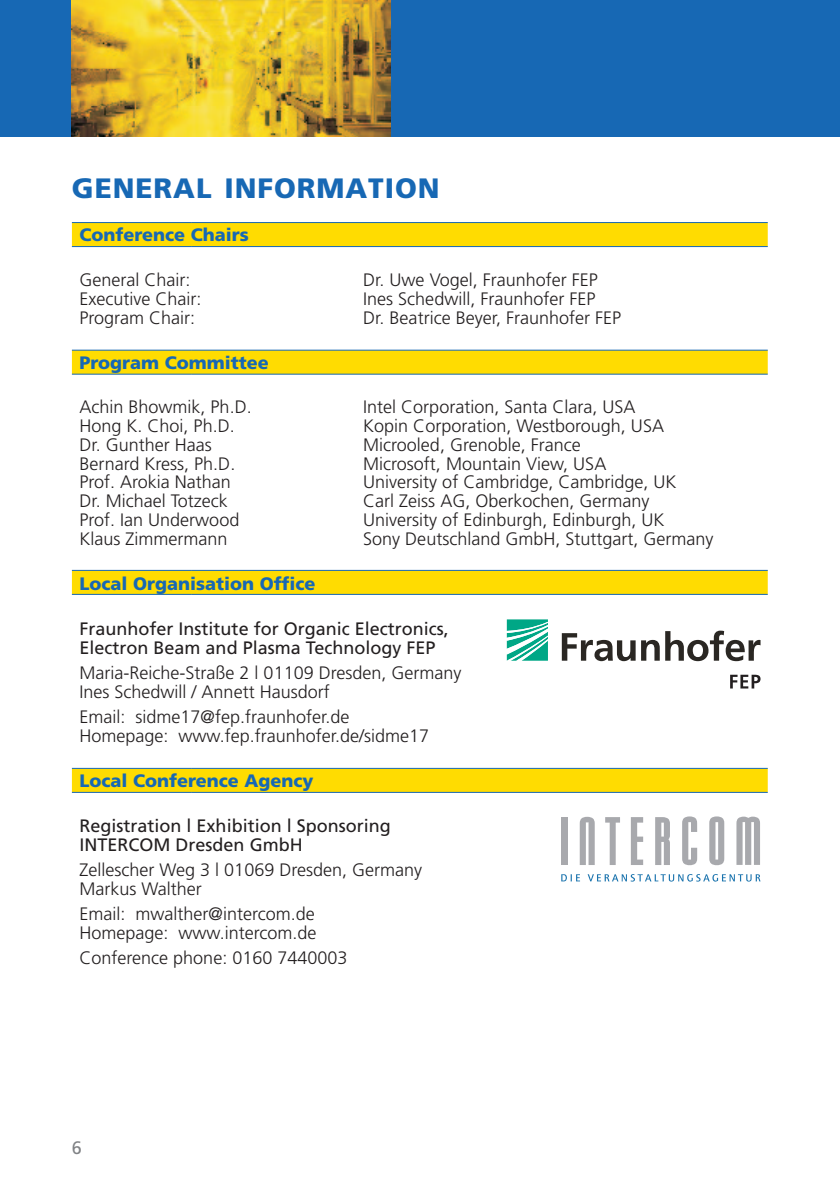
<style>
.page{position:relative;width:840px;height:1191px;background:#fff}
.page>*{position:absolute;margin:0;border:0;box-sizing:border-box;transform-origin:0 0}
.t1{font:900 28px "Frutiger 75";letter-spacing:.035em;color:#1768b4}
.t2{font:300 18px/18.8px "Frutiger";color:#231f20}
.t3{font:18px/19.2px "Frutiger";color:#231f20}
.t4{font:900 18px "Frutiger 75";color:#1768b4}
.t5{font:18px "Frutiger";color:#808285}
</style>
<div class="page">
<div style="left:72px;top:223px;width:695px;height:23px;background:#ffdc01"></div>
<hr style="left:72px;top:222px;width:119px;height:1px;background:#1768b4">
<hr style="left:191px;top:222px;width:576px;height:1px;background:#1768b4">
<hr style="left:72px;top:246px;width:119px;height:1px;background:#1768b4">
<hr style="left:191px;top:246px;width:576px;height:1px;background:#1768b4">
<div style="left:72px;top:351px;width:695px;height:23px;background:#ffdc01"></div>
<hr style="left:72px;top:350px;width:119px;height:1px;background:#1768b4">
<hr style="left:191px;top:350px;width:576px;height:1px;background:#1768b4">
<hr style="left:72px;top:374px;width:119px;height:1px;background:#1768b4">
<hr style="left:191px;top:374px;width:576px;height:1px;background:#1768b4">
<div style="left:72px;top:571px;width:695px;height:23px;background:#ffdc01"></div>
<hr style="left:72px;top:570px;width:119px;height:1px;background:#1768b4">
<hr style="left:191px;top:570px;width:576px;height:1px;background:#1768b4">
<hr style="left:72px;top:594px;width:119px;height:1px;background:#1768b4">
<hr style="left:191px;top:594px;width:576px;height:1px;background:#1768b4">
<div style="left:72px;top:769px;width:695px;height:23px;background:#ffdc01"></div>
<hr style="left:72px;top:768px;width:119px;height:1px;background:#1768b4">
<hr style="left:191px;top:768px;width:576px;height:1px;background:#1768b4">
<hr style="left:72px;top:792px;width:119px;height:1px;background:#1768b4">
<hr style="left:191px;top:792px;width:576px;height:1px;background:#1768b4">
<div style="left:0;top:0;width:839px;height:137px;background:#1768b4"></div>
<svg style="left:506px;top:619px;width:41px;height:41px"></svg>
<svg style="left:561px;top:630px;width:199px;height:31px"></svg>
<svg style="left:730px;top:674px;width:30px;height:14px"></svg>
<svg style="left:561px;top:874px;width:18px;height:7px"></svg>
<svg style="left:587px;top:874px;width:173px;height:7px"></svg>
<svg style="left:579px;top:817px;width:15px;height:48px"></svg>
<svg style="left:736px;top:816px;width:23px;height:49px"></svg>
<svg style="left:709px;top:816px;width:14px;height:50px"></svg>
<svg style="left:682px;top:816px;width:14px;height:50px"></svg>
<svg style="left:655px;top:817px;width:14px;height:48px"></svg>
<svg style="left:630px;top:817px;width:12px;height:48px"></svg>
<svg style="left:605px;top:817px;width:14px;height:48px"></svg>
<div style="left:561px;top:817px;width:6px;height:48px;background:#a8a9ad"></div>
<img style="left:72px;top:0;width:318px;height:137px">
<h1 class="t1" style="left:72px;top:177px;width:369px">GENERAL INFORMATION</h1>
<p class="t4" style="left:79px;top:228px;width:171px">Conference Chairs</p>
<p class="t2" style="left:79px;top:272px;width:113px">General Chair:</p>
<p class="t2" style="left:363px;top:272px;width:236px">Dr. Uwe Vogel, Fraunhofer FEP</p>
<p class="t2" style="left:79px;top:291px;width:123px">Executive Chair:</p>
<p class="t2" style="left:363px;top:291px;width:234px">Ines Schedwill, Fraunhofer FEP</p>
<p class="t2" style="left:79px;top:310px;width:117px">Program Chair:</p>
<p class="t2" style="left:363px;top:310px;width:259px">Dr. Beatrice Beyer, Fraunhofer FEP</p>
<p class="t4" style="left:79px;top:355px;width:191px">Program Committee</p>
<p class="t2" style="left:79px;top:399px;width:174px">Achin Bhowmik, Ph.D.</p>
<p class="t2" style="left:363px;top:399px;width:274px">Intel Corporation, Santa Clara, USA</p>
<p class="t2" style="left:79px;top:418px;width:157px">Hong K. Choi, Ph.D.</p>
<p class="t2" style="left:363px;top:418px;width:302px">Kopin Corporation, Westborough, USA</p>
<p class="t2" style="left:79px;top:437px;width:134px">Dr. Gunther Haas</p>
<p class="t2" style="left:363px;top:437px;width:219px">Microoled, Grenoble, France</p>
<p class="t2" style="left:79px;top:455px;width:157px">Bernard Kress, Ph.D.</p>
<p class="t2" style="left:363px;top:455px;width:244px">Microsoft, Mountain View, USA</p>
<p class="t2" style="left:79px;top:474px;width:153px">Prof. Arokia Nathan</p>
<p class="t2" style="left:363px;top:474px;width:315px">University of Cambridge, Cambridge, UK</p>
<p class="t2" style="left:79px;top:493px;width:150px">Dr. Michael Totzeck</p>
<p class="t2" style="left:363px;top:493px;width:288px">Carl Zeiss AG, Oberkochen, Germany</p>
<p class="t2" style="left:79px;top:512px;width:161px">Prof. Ian Underwood</p>
<p class="t2" style="left:363px;top:512px;width:303px">University of Edinburgh, Edinburgh, UK</p>
<p class="t2" style="left:79px;top:531px;width:149px">Klaus Zimmermann</p>
<p class="t2" style="left:363px;top:531px;width:352px">Sony Deutschland GmbH, Stuttgart, Germany</p>
<p class="t4" style="left:79px;top:576px;width:237px">Local Organisation Office</p>
<p class="t3" style="left:79px;top:620px;width:371px">Fraunhofer Institute for Organic Electronics,<br>Electron Beam and Plasma Technology FEP</p>
<p class="t2" style="left:79px;top:665px;width:383px">Maria-Reiche-Straße 2 l 01109 Dresden, Germany<br>Ines Schedwill / Annett Hausdorf</p>
<p class="t2" style="left:79px;top:709px;width:351px">Email: sidme17@fep.fraunhofer.de<br>Homepage: www.fep.fraunhofer.de/sidme17</p>
<p class="t4" style="left:79px;top:773px;width:235px">Local Conference Agency</p>
<p class="t3" style="left:79px;top:817px;width:313px">Registration l Exhibition l Sponsoring<br>INTERCOM Dresden GmbH</p>
<p class="t2" style="left:79px;top:862px;width:344px">Zellescher Weg 3 l 01069 Dresden, Germany<br>Markus Walther</p>
<p class="t2" style="left:79px;top:906px;width:238px">Email: mwalther@intercom.de<br>Homepage: www.intercom.de</p>
<p class="t2" style="left:79px;top:950px;width:269px">Conference phone: 0160 7440003</p>
<p class="t5" style="left:72px;top:1140px;width:12px">6</p>
</div>
